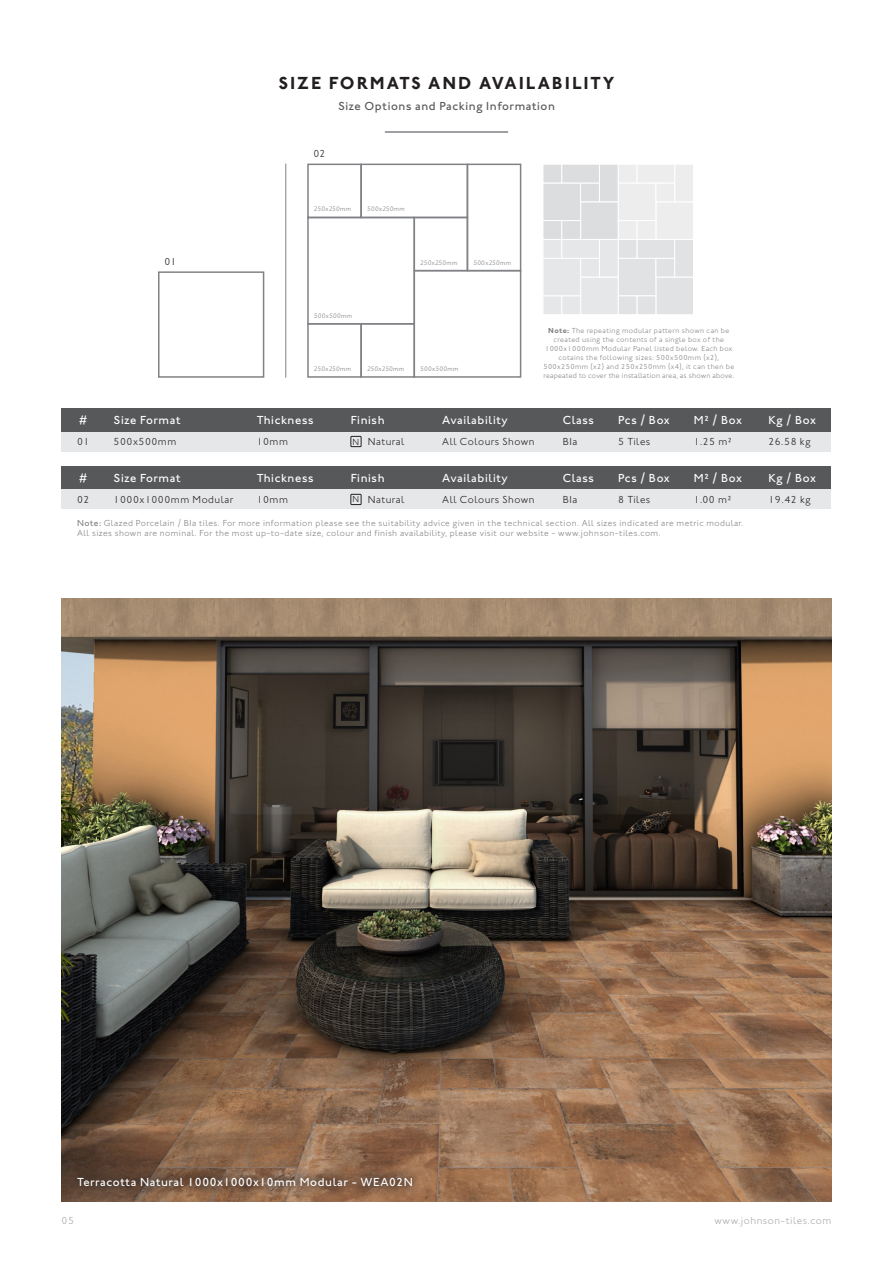
<style>
.page{position:relative;width:893px;height:1263px;background:#fff}
.page>*{position:absolute;margin:0;border:0;box-sizing:border-box;transform-origin:0 0}
.t1{font:700 18px "Johnston ITC Std";letter-spacing:.11em;color:#231f20}
.t2{font:500 12px "Johnston ITC Std";letter-spacing:.05em;color:#fff}
.t3{font:500 12px "Johnston ITC Std";letter-spacing:.05em;color:#57585a}
.t4{font:300 10.5px "Johnston ITC Std";letter-spacing:.05em;color:#231f20}
.t5{font:300 10.5px "Johnston ITC Std";letter-spacing:.05em;color:#a8a9ad}
.t6{font:300 9px "Johnston ITC Std";letter-spacing:.05em;color:#808285}
.t7{font:300 9px "Johnston ITC Std";color:#231f20}
.t8{font:300 7.5px/9px "Johnston ITC Std";letter-spacing:.05em;color:#808285;text-align:center}
.t9{font:300 7.5px "Johnston ITC Std";letter-spacing:.03em;color:#808285}
.t10{font:italic 300 6.75px "Johnston ITC Std";letter-spacing:.045em;color:#808285}
.s1{font-weight:700}
.s2{font-weight:500}
</style>
<div class="page">
<hr style="left:385px;top:131px;width:123px;height:2px;background:#808285">
<div style="left:62px;top:408px;width:769px;height:24px;background:#57585a"></div>
<div style="left:62px;top:432px;width:769px;height:19px;background:#e6e7e9"></div>
<div style="left:351px;top:436px;width:10px;height:11px;border:1px solid #231f20"></div>
<div style="left:158px;top:271px;width:106px;height:107px;border:2px solid #808285"></div>
<div style="left:414px;top:270px;width:107px;height:108px;border:2px solid #808285"></div>
<div style="left:307px;top:217px;width:108px;height:108px;border:2px solid #808285"></div>
<div style="left:307px;top:323px;width:55px;height:55px;border:2px solid #808285"></div>
<div style="left:360px;top:323px;width:55px;height:55px;border:2px solid #808285"></div>
<div style="left:414px;top:217px;width:54px;height:54px;border:2px solid #808285"></div>
<div style="left:307px;top:164px;width:55px;height:54px;border:2px solid #808285"></div>
<div style="left:360px;top:164px;width:108px;height:54px;border:2px solid #808285"></div>
<div style="left:467px;top:164px;width:54px;height:107px;border:2px solid #808285"></div>
<div style="left:580px;top:277px;width:39px;height:38px;background:#e6e7e9;border:1px solid #fff"></div>
<div style="left:543px;top:258px;width:38px;height:38px;background:#e6e7e9;border:1px solid #fff"></div>
<div style="left:543px;top:295px;width:19px;height:20px;background:#e6e7e9;border:1px solid #fff"></div>
<div style="left:561px;top:295px;width:20px;height:20px;background:#e6e7e9;border:1px solid #fff"></div>
<div style="left:580px;top:258px;width:20px;height:19px;background:#e6e7e9;border:1px solid #fff"></div>
<div style="left:543px;top:239px;width:19px;height:20px;background:#e6e7e9;border:1px solid #fff"></div>
<div style="left:561px;top:239px;width:39px;height:20px;background:#e6e7e9;border:1px solid #fff"></div>
<div style="left:599px;top:239px;width:20px;height:38px;background:#e6e7e9;border:1px solid #fff"></div>
<div style="left:655px;top:277px;width:39px;height:38px;background:#e1e2e4;border:1px solid #fff"></div>
<div style="left:618px;top:258px;width:38px;height:38px;background:#e1e2e4;border:1px solid #fff"></div>
<div style="left:618px;top:295px;width:19px;height:20px;background:#e1e2e4;border:1px solid #fff"></div>
<div style="left:637px;top:295px;width:19px;height:20px;background:#e1e2e4;border:1px solid #fff"></div>
<div style="left:655px;top:258px;width:20px;height:19px;background:#e1e2e4;border:1px solid #fff"></div>
<div style="left:618px;top:239px;width:19px;height:20px;background:#e1e2e4;border:1px solid #fff"></div>
<div style="left:637px;top:239px;width:38px;height:20px;background:#e1e2e4;border:1px solid #fff"></div>
<div style="left:674px;top:239px;width:20px;height:38px;background:#e1e2e4;border:1px solid #fff"></div>
<div style="left:580px;top:201px;width:39px;height:39px;background:#dcdddf;border:1px solid #fff"></div>
<div style="left:543px;top:183px;width:38px;height:38px;background:#dcdddf;border:1px solid #fff"></div>
<div style="left:543px;top:220px;width:19px;height:20px;background:#dcdddf;border:1px solid #fff"></div>
<div style="left:561px;top:220px;width:20px;height:20px;background:#dcdddf;border:1px solid #fff"></div>
<div style="left:580px;top:183px;width:20px;height:19px;background:#dcdddf;border:1px solid #fff"></div>
<div style="left:543px;top:164px;width:19px;height:19px;background:#dcdddf;border:1px solid #fff"></div>
<div style="left:561px;top:164px;width:39px;height:19px;background:#dcdddf;border:1px solid #fff"></div>
<div style="left:599px;top:164px;width:20px;height:38px;background:#dcdddf;border:1px solid #fff"></div>
<div style="left:655px;top:201px;width:39px;height:39px;background:#ededee;border:1px solid #fff"></div>
<div style="left:618px;top:183px;width:38px;height:38px;background:#ededee;border:1px solid #fff"></div>
<div style="left:618px;top:220px;width:19px;height:20px;background:#ededee;border:1px solid #fff"></div>
<div style="left:637px;top:220px;width:19px;height:20px;background:#ededee;border:1px solid #fff"></div>
<div style="left:655px;top:183px;width:20px;height:19px;background:#ededee;border:1px solid #fff"></div>
<div style="left:618px;top:164px;width:19px;height:19px;background:#ededee;border:1px solid #fff"></div>
<div style="left:637px;top:164px;width:38px;height:19px;background:#ededee;border:1px solid #fff"></div>
<div style="left:674px;top:164px;width:20px;height:38px;background:#ededee;border:1px solid #fff"></div>
<hr style="left:286px;top:164px;width:1px;height:214px;background:#808285">
<div style="left:62px;top:466px;width:769px;height:24px;background:#57585a"></div>
<div style="left:62px;top:490px;width:769px;height:19px;background:#e6e7e9"></div>
<div style="left:351px;top:494px;width:10px;height:11px;border:1px solid #231f20"></div>
<img style="left:62px;top:598px;width:769px;height:603px">
<svg style="left:67px;top:1166px;width:356px;height:31px;background:#795a44"></svg>
<p class="t1" style="left:279px;top:72px;width:337px">SIZE FORMATS AND AVAILABILITY</p>
<p class="t3" style="left:338px;top:99px;width:218px">Size Options and Packing Information</p>
<p class="t4" style="left:314px;top:148px;width:13px">02</p>
<p class="t4" style="left:164px;top:255px;width:13px">01</p>
<p class="t10" style="left:314px;top:205px;width:39px">250x250mm</p>
<p class="t10" style="left:367px;top:205px;width:39px">500x250mm</p>
<p class="t10" style="left:420px;top:258px;width:39px">250x250mm</p>
<p class="t10" style="left:473px;top:258px;width:39px">500x250mm</p>
<p class="t10" style="left:314px;top:312px;width:40px">500x500mm</p>
<p class="t10" style="left:314px;top:365px;width:39px">250x250mm</p>
<p class="t10" style="left:367px;top:365px;width:39px">250x250mm</p>
<p class="t10" style="left:420px;top:365px;width:40px">500x500mm</p>
<p class="t8" style="left:545px;top:325px;width:189px"><span class="s1">Note:</span> The repeating modular pattern shown can be created using the contents of a single box of the<br>1000x1000mm Modular Panel listed below. Each box</p>
<p class="t8" style="left:543px;top:352px;width:192px">cotains the following sizes: 500x500mm (x2),<br>500x250mm (x2) and 250x250mm (x4), it can then be</p>
<p class="t9" style="left:543px;top:371px;width:192px">reapeated to cover the installation area, as shown above.</p>
<p class="t2" style="left:79px;top:413px;width:10px">#</p>
<p class="t2" style="left:114px;top:413px;width:68px">Size Format</p>
<p class="t2" style="left:257px;top:413px;width:59px">Thickness</p>
<p class="t2" style="left:351px;top:413px;width:35px">Finish</p>
<p class="t2" style="left:442px;top:413px;width:67px">Availability</p>
<p class="t2" style="left:563px;top:413px;width:33px">Class</p>
<p class="t2" style="left:618px;top:413px;width:53px">Pcs / Box</p>
<p class="t2" style="left:694px;top:413px;width:49px">M2 / Box</p>
<p class="t2" style="left:768px;top:413px;width:49px">Kg / Box</p>
<p class="t4" style="left:77px;top:435px;width:14px">01</p>
<p class="t4" style="left:114px;top:435px;width:64px">500x500mm</p>
<p class="t4" style="left:257px;top:435px;width:33px">10mm</p>
<p class="t7" style="left:353px;top:436px;width:8px">N</p>
<p class="t4" style="left:368px;top:435px;width:38px">Natural</p>
<p class="t4" style="left:442px;top:435px;width:94px">All Colours Shown</p>
<p class="t4" style="left:563px;top:435px;width:16px">BIa</p>
<p class="t4" style="left:618px;top:435px;width:34px">5 Tiles</p>
<p class="t4" style="left:694px;top:435px;width:39px">1.25 m2</p>
<p class="t4" style="left:768px;top:435px;width:44px">26.58 kg</p>
<p class="t2" style="left:79px;top:471px;width:10px">#</p>
<p class="t2" style="left:114px;top:471px;width:68px">Size Format</p>
<p class="t2" style="left:257px;top:471px;width:59px">Thickness</p>
<p class="t2" style="left:351px;top:471px;width:35px">Finish</p>
<p class="t2" style="left:442px;top:471px;width:67px">Availability</p>
<p class="t2" style="left:563px;top:471px;width:33px">Class</p>
<p class="t2" style="left:618px;top:471px;width:53px">Pcs / Box</p>
<p class="t2" style="left:694px;top:471px;width:49px">M2 / Box</p>
<p class="t2" style="left:768px;top:471px;width:49px">Kg / Box</p>
<p class="t4" style="left:77px;top:493px;width:14px">02</p>
<p class="t4" style="left:114px;top:493px;width:121px">1000x1000mm Modular</p>
<p class="t4" style="left:257px;top:493px;width:33px">10mm</p>
<p class="t7" style="left:353px;top:494px;width:8px">N</p>
<p class="t4" style="left:368px;top:493px;width:38px">Natural</p>
<p class="t4" style="left:442px;top:493px;width:94px">All Colours Shown</p>
<p class="t4" style="left:563px;top:493px;width:16px">BIa</p>
<p class="t4" style="left:618px;top:493px;width:34px">8 Tiles</p>
<p class="t4" style="left:694px;top:493px;width:39px">1.00 m2</p>
<p class="t4" style="left:768px;top:493px;width:44px">19.42 kg</p>
<p class="t6" style="left:77px;top:517px;width:668px"><span class="s2">Note:</span> Glazed Porcelain / BIa tiles. For more information please see the suitability advice given in the technical section. All sizes indicated are metric modular.</p>
<p class="t6" style="left:77px;top:528px;width:585px">All sizes shown are nominal. For the most up-to-date size, colour and finish availability, please visit our website - www.johnson-tiles.com.</p>
<p class="t2" style="left:77px;top:1175px;width:337px">Terracotta Natural 1000x1000x10mm Modular - WEA02N</p>
<p class="t5" style="left:62px;top:1214px;width:14px">05</p>
<p class="t5" style="left:715px;top:1214px;width:118px">www.johnson-tiles.com</p>
</div>
